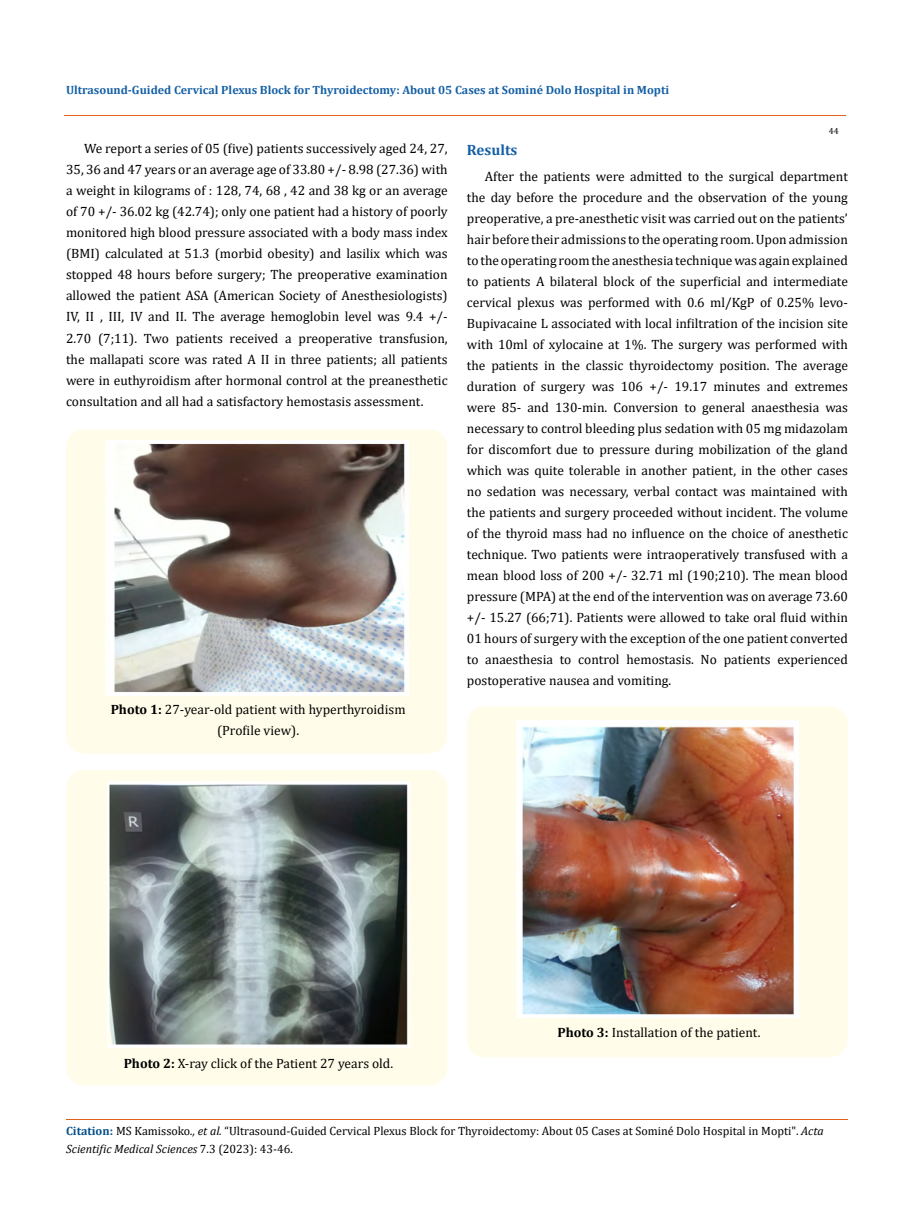
<style>
.page{position:relative;width:917px;height:1224px;background:#fff}
.page>*{position:absolute;margin:0;border:0;box-sizing:border-box;transform-origin:0 0}
.t1{font:700 15px "Cambria";color:#1560a6}
.t2{font:13.5px/21px "Cambria";color:#000;text-align:justify}
.t3{font:12px/18px "Cambria";color:#000}
.t4{font:700 12px "Cambria";color:#1560a6}
.t5{font:9px "Cambria";color:#000}
.s1{font-weight:700}
.s2{font-weight:700;color:#035089}
.s3{font-style:italic}
</style>
<div class="page">
<div style="left:66px;top:429px;width:381px;height:325px;background:#fffde9;border-radius:18px"></div>
<img style="left:105px;top:441px;width:303px;height:255px">
<div style="left:66px;top:770px;width:381px;height:316px;background:#fffde9;border-radius:18px"></div>
<img style="left:108px;top:782px;width:301px;height:265px">
<div style="left:467px;top:706px;width:381px;height:351px;background:#fffde9;border-radius:18px"></div>
<img style="left:516px;top:721px;width:282px;height:296px">
<hr style="left:64px;top:116px;width:782px;height:1px;background:#e05d1a">
<hr style="left:66px;top:1120px;width:782px;height:1px;background:#e05d1a">
<p class="t4" style="left:66px;top:81px;width:604px">Ultrasound-Guided Cervical Plexus Block for Thyroidectomy: About 05 Cases at Sominé Dolo Hospital in Mopti</p>
<p class="t5" style="left:828px;top:126px;width:11px">44</p>
<p class="t2" style="left:66px;top:138px;width:383px;text-indent:18px">We report a series of 05 (five) patients successively aged 24, 27, 35, 36 and 47 years or an average age of 33.80 +/- 8.98 (27.36) with a weight in kilograms of : 128, 74, 68 , 42 and 38 kg or an average of 70 +/- 36.02 kg (42.74); only one patient had a history of poorly monitored high blood pressure associated with a body mass index (BMI) calculated at 51.3 (morbid obesity) and lasilix which was stopped 48 hours before surgery; The preoperative examination allowed the patient ASA (American Society of Anesthesiologists)<br>IV, II , III, IV and II. The average hemoglobin level was 9.4 +/- 2.70 (7;11). Two patients received a preoperative transfusion, the mallapati score was rated A II in three patients; all patients were in euthyroidism after hormonal control at the preanesthetic consultation and all had a satisfactory hemostasis assessment.</p>
<p class="t2" style="left:111px;top:699px;width:296px;text-align:center"><span class="s1">Photo 1:</span> 27-year-old patient with hyperthyroidism (Profile view).</p>
<p class="t1" style="left:467px;top:140px;width:52px">Results</p>
<p class="t2" style="left:467px;top:166px;width:382px;text-indent:18px">After the patients were admitted to the surgical department the day before the procedure and the observation of the young preoperative, a pre-anesthetic visit was carried out on the patients’ hair before their admissions to the operating room. Upon admission to the operating room the anesthesia technique was again explained to patients A bilateral block of the superficial and intermediate cervical plexus was performed with 0.6 ml/KgP of 0.25% levo-Bupivacaine L associated with local infiltration of the incision site with 10ml of xylocaine at 1%. The surgery was performed with the patients in the classic thyroidectomy position. The average duration of surgery was 106 +/- 19.17 minutes and extremes were 85- and 130-min. Conversion to general anaesthesia was necessary to control bleeding plus sedation with 05 mg midazolam for discomfort due to pressure during mobilization of the gland which was quite tolerable in another patient, in the other cases no sedation was necessary, verbal contact was maintained with the patients and surgery proceeded without incident. The volume of the thyroid mass had no influence on the choice of anesthetic technique. Two patients were intraoperatively transfused with a mean blood loss of 200 +/- 32.71 ml (190;210). The mean blood pressure (MPA) at the end of the intervention was on average 73.60 +/- 15.27 (66;71). Patients were allowed to take oral fluid within 01 hours of surgery with the exception of the one patient converted to anaesthesia to control hemostasis. No patients experienced postoperative nausea and vomiting.</p>
<p class="t2" style="left:124px;top:1053px;width:271px"><span class="s1">Photo 2:</span> X-ray click of the Patient 27 years old.</p>
<p class="t2" style="left:557px;top:1022px;width:204px"><span class="s1">Photo 3:</span> Installation of the patient.</p>
<p class="t3" style="left:66px;top:1122px;width:759px"><span class="s2">Citation:</span> MS Kamissoko<span class="s3">., et al.</span> “Ultrasound-Guided Cervical Plexus Block for Thyroidectomy: About 05 Cases at Sominé Dolo Hospital in Mopti". <span class="s3">Acta<br>Scientific Medical Sciences</span> 7.3 (2023): 43-46.</p>
</div>
